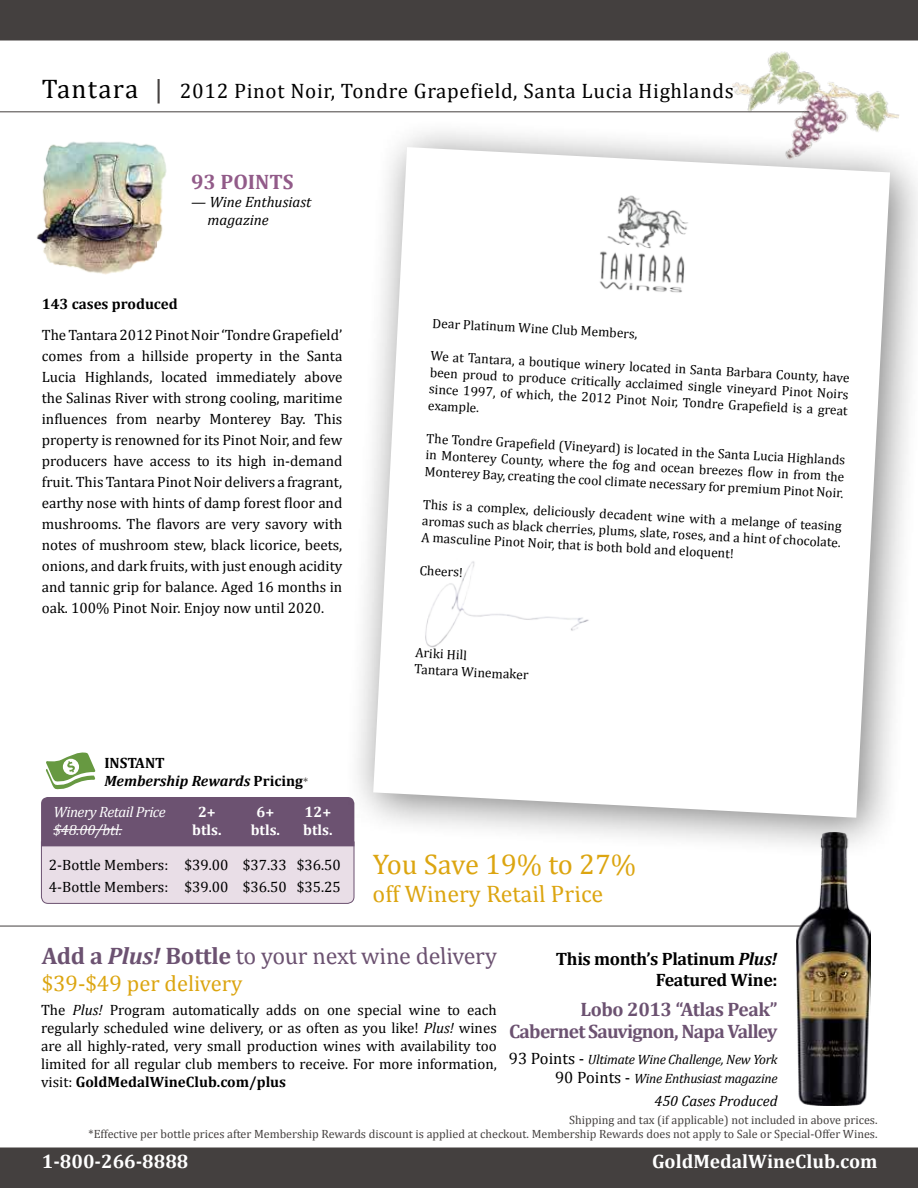
<style>
.page{position:relative;width:918px;height:1188px;background:#fff}
.page>*{position:absolute;margin:0;border:0;box-sizing:border-box;transform-origin:0 0}
.t1{font:28.5px "Cambria";letter-spacing:-.005em;color:#dca510}
.t2{font:24px "Cambria";color:#6c5271}
.t3{font:24px "Cambria";color:#dca510}
.t4{font:22.5px "Cambria";color:#dca510}
.t5{font:21px "Cambria";letter-spacing:.03em;color:#000}
.t6{font:700 21px "Cambria";color:#925b89}
.t7{font:700 19.5px/22.5px "Cambria";letter-spacing:-.04em;color:#6c5271;text-align:right}
.t8{font:700 19.5px "Cambria";color:#fff}
.t9{font:700 18px/21px "Cambria";letter-spacing:-.02em;color:#000;text-align:right}
.t10{font:15px/21px "Cambria";color:#000;text-align:justify}
.t11{font:italic 15px/18px "Cambria";color:#000}
.t12{font:italic 700 15px/18px "Cambria";color:#000}
.t13{font:italic 15px/18px "Cambria";letter-spacing:-.03em;color:#fff}
.t14{font:700 15px "Cambria";color:#fff}
.t15{font:700 15px "Cambria";color:#000}
.t16{font:13.5px/16.5px "Cambria";color:#000;text-align:justify}
.t17{font:italic 13.5px/19.5px "Cambria";letter-spacing:-.02em;color:#000;text-align:right}
.t18{font:12px/14.4px "Cambria";color:#44403f;text-align:right}
.s1{font-size:27px}
.s2{font-size:27px;color:#44403f}
.s3{font-style:normal}
.s4{font-weight:400;font-style:normal;font-size:12px;color:#44403f}
.s5{font-weight:700}
.s6{font-weight:700;font-style:italic}
.s7{font-style:italic}
.s8{font-style:normal;font-size:16.5px}
</style>
<div class="page">
<div style="left:0;top:0;width:918px;height:40px;background:#44403f"></div>
<img style="left:721px;top:51px;width:178px;height:66px">
<div style="left:0;top:1148px;width:918px;height:40px;background:#44403f"></div>
<svg style="left:41px;top:797px;width:314px;height:107px;background:#af9db0"></svg>
<hr style="left:53px;top:829px;width:69px;height:1px;background:#fff">
<svg style="left:46px;top:753px;width:49px;height:36px"></svg>
<hr style="left:0;top:926px;width:824px;height:1px;background:#44403f">
<div style="left:343px;top:117px;width:575px;height:744px;background:#000;opacity:.5"></div>
<svg style="left:373px;top:147px;width:517px;height:671px"></svg>
<img style="left:36px;top:141px;width:131px;height:134px">
<hr style="left:0;top:111px;width:809px;height:1px;background:#44403f">
<img style="left:581px;top:185px;width:126px;height:125px">
<img style="left:418px;top:551px;width:179px;height:115px">
<img style="left:797px;top:833px;width:73px;height:272px">
<h3 class="t5" style="left:42px;top:78px;width:693px"><span class="s1">Tantara</span> <span class="s2">|</span> 2012 Pinot Noir, Tondre Grapefield, Santa Lucia Highlands</h3>
<h3 class="t6" style="left:191px;top:167px;width:104px">93 POINTS</h3>
<p class="t11" style="left:208px;top:192px;width:105px;text-indent:-17px">— Wine Enthusiast magazine</p>
<p class="t15" style="left:42px;top:293px;width:138px">143 cases produced</p>
<p class="t10" style="left:42px;top:324px;width:302px">The Tantara 2012 Pinot Noir ‘Tondre Grapefield’ comes from a hillside property in the Santa Lucia Highlands, located immediately above the Salinas River with strong cooling, maritime influences from nearby Monterey Bay. This property is renowned for its Pinot Noir, and few producers have access to its high in-demand fruit. This Tantara Pinot Noir delivers a fragrant, earthy nose with hints of damp forest floor and mushrooms. The flavors are very savory with notes of mushroom stew, black licorice, beets, onions, and dark fruits, with just enough acidity and tannic grip for balance. Aged 16 months in oak. 100% Pinot Noir. Enjoy now until 2020.</p>
<p class="t16" style="left:433px;top:315px;width:207px;rotate:3deg">Dear Platinum Wine Club Members,</p>
<p class="t16" style="left:431px;top:348px;width:421px;rotate:3deg">We at Tantara, a boutique winery located in Santa Barbara County, have been proud to produce critically acclaimed single vineyard Pinot Noirs since 1997, of which, the 2012 Pinot Noir, Tondre Grapefield is a great example.</p>
<p class="t16" style="left:427px;top:430px;width:421px;rotate:3deg">The Tondre Grapefield (Vineyard) is located in the Santa Lucia Highlands in Monterey County, where the fog and ocean breezes flow in from the Monterey Bay, creating the cool climate necessary for premium Pinot Noir.</p>
<p class="t16" style="left:423px;top:496px;width:421px;rotate:3deg">This is a complex, deliciously decadent wine with a melange of teasing aromas such as black cherries, plums, slate, roses, and a hint of chocolate.<br>A masculine Pinot Noir, that is both bold and eloquent!</p>
<p class="t16" style="left:420px;top:562px;width:45px;rotate:3deg">Cheers!</p>
<p class="t16" style="left:416px;top:644px;width:116px;rotate:3deg">Ariki Hill<br>Tantara Winemaker</p>
<p class="t12" style="left:104px;top:754px;width:205px"><span class="s3">INSTANT<br></span>Membership Rewards <span class="s3">Pricing</span><span class="s4">*</span></p>
<p class="t13" style="left:53px;top:802px;width:114px">Winery Retail Price $48.00/btl.</p>
<p class="t10" style="left:49px;top:853px;width:293px;line-height:22.5px">2-Bottle Members: $39.00 $37.33 $36.50<br>4-Bottle Members: $39.00 $36.50 $35.25</p>
<p class="t14" style="left:198px;top:801px;width:19px">2+</p>
<p class="t14" style="left:257px;top:801px;width:19px">6+</p>
<p class="t14" style="left:305px;top:801px;width:28px">12+</p>
<p class="t14" style="left:192px;top:819px;width:31px">btls.</p>
<p class="t14" style="left:251px;top:819px;width:31px">btls.</p>
<p class="t14" style="left:303px;top:819px;width:31px">btls.</p>
<h1 class="t1" style="left:373px;top:847px;width:265px">You Save 19% to 27%</h1>
<h2 class="t3" style="left:373px;top:880px;width:239px">offWineryRetailPrice</h2>
<h2 class="t2" style="left:42px;top:942px;width:464px"><span class="s5">Ad d a</span> <span class="s6">Plus!</span> <span class="s5">B ottl e</span> toyournextwinedelivery</h2>
<h3 class="t4" style="left:42px;top:970px;width:202px">$39-$49 per delivery</h3>
<p class="t10" style="left:41px;top:1001px;width:457px;line-height:18px">The <span class="s7">Plus!</span> Program automatically adds on one special wine to each regularly scheduled wine delivery, or as often as you like! <span class="s7">Plus!</span> wines are all highly-rated, very small production wines with availability too limited for all regular club members to receive. For more information, visit: <span class="s5">GoldMedalWineClub.com/plus</span></p>
<p class="t9" style="left:556px;top:947px;width:223px">This month’s Platinum <span class="s7">Plus!<br></span>Featured Wine:</p>
<h3 class="t7" style="left:509px;top:997px;width:270px">Lobo 2013 “Atlas Peak”<br>Cabernet Sauvignon, Napa Valley</h3>
<p class="t17" style="left:509px;top:1049px;width:270px"><span class="s8">93 Points -</span> Ultimate Wine Challenge, New York<br><span class="s8">90 Points -</span> Wine Enthusiast magazine</p>
<p class="t11" style="left:654px;top:1091px;width:125px">450 Cases Produced</p>
<p class="t18" style="left:89px;top:1112px;width:790px">Shipping and tax (if applicable) not included in above prices.<br>*Effective per bottle prices after Membership Rewards discount is applied at checkout. Membership Rewards does not apply to Sale or Special-Offer Wines.</p>
<h3 class="t8" style="left:42px;top:1147px;width:148px">1-800-266-8888</h3>
<h3 class="t8" style="left:652px;top:1147px;width:227px">GoldMedalWineClub.com</h3>
</div>
